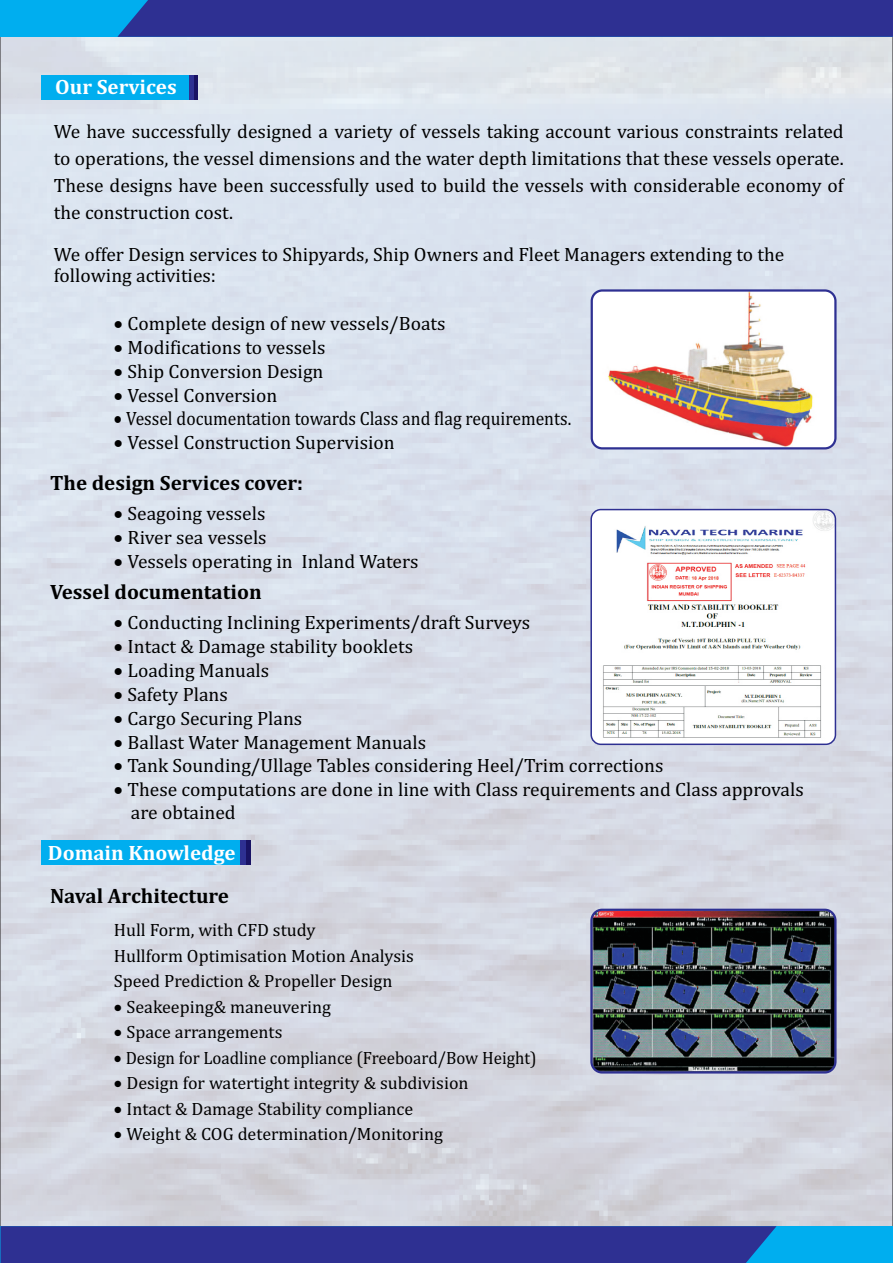
<style>
.page{position:relative;width:893px;height:1263px;background:#fff}
.page>*{position:absolute;margin:0;border:0;box-sizing:border-box;transform-origin:0 0}
.t1{font:700 21px "Cambria";color:#000}
.t2{font:700 21px "Cambria";color:#fff}
.t3{font:19.5px/27px "Cambria";color:#000}
.t4{font:19.5px/24px "Cambria";color:#000;scale:.9 1}
.t5{font:19.5px "Symbol";color:#000}
.t6{font:19.5px "Symbol";color:#000;scale:.9 1}
.t7{font:18px/25.5px "Cambria";color:#000}
.t8{font:18px "Cambria";color:#000;scale:.94 1}
</style>
<div class="page">
<img style="left:2px;top:37px;width:889px;height:1189px">
<div style="left:41px;top:75px;width:149px;height:24px;background:#00aeef"></div>
<div style="left:190px;top:75px;width:5px;height:24px;background:#2e3092"></div>
<hr style="left:195px;top:75px;width:3px;height:24px;background:#191364">
<div style="left:0;top:0;width:893px;height:37px;background:#00aeef"></div>
<div style="left:117px;top:0;width:776px;height:37px;background:#2e3092"></div>
<div style="left:0;top:1226px;width:893px;height:37px;background:#00aeef"></div>
<div style="left:0;top:1226px;width:776px;height:37px;background:#2e3092"></div>
<div style="left:41px;top:840px;width:199px;height:25px;background:#00aeef"></div>
<div style="left:240px;top:840px;width:7px;height:25px;background:#2e3092"></div>
<hr style="left:247px;top:840px;width:4px;height:25px;background:#191364">
<div style="left:592px;top:290px;width:243px;height:158px;background:#fff;border-radius:11px"></div>
<img style="left:598px;top:292px;width:232px;height:154px">
<div style="left:591px;top:289px;width:245px;height:160px;border:2px solid #2e3092;border-radius:11px"></div>
<img style="left:591px;top:910px;width:244px;height:162px;border-radius:11px">
<div style="left:590px;top:909px;width:246px;height:164px;border:2px solid #2e3092;border-radius:11px"></div>
<img style="left:591px;top:510px;width:244px;height:234px;border-radius:10px">
<div style="left:590px;top:509px;width:246px;height:236px;border:1px solid #2e3092;border-radius:10px"></div>
<svg style="left:115px;top:321px;width:7px;height:31px"></svg>
<svg style="left:115px;top:511px;width:7px;height:31px"></svg>
<svg style="left:115px;top:620px;width:7px;height:31px"></svg>
<p class="t2" style="left:55px;top:78px;width:123px">Our Services</p>
<p class="t3" style="left:54px;top:119px;width:791px;text-align:justify">We have successfully designed a variety of vessels taking account various constraints related to operations, the vessel dimensions and the water depth limitations that these vessels operate.<br>These designs have been successfully used to build the vessels with considerable economy of the construction cost.</p>
<p class="t3" style="left:54px;top:245px;width:732px;line-height:21.3px">We offer Design services to Shipyards, Ship Owners and Fleet Managers extending to the following activities:</p>
<p class="t3" style="left:128px;top:311px;width:319px">Complete design of new vessels/Boats</p>
<p class="t5" style="left:114px;top:364px;width:55px">•</p>
<p class="t3" style="left:128px;top:335px;width:199px">Modifications to vessels</p>
<p class="t3" style="left:128px;top:359px;width:197px">Ship Conversion Design</p>
<p class="t3" style="left:128px;top:383px;width:151px">Vessel Conversion</p>
<p class="t5" style="left:114px;top:388px;width:55px">•</p>
<p class="t4" style="left:126px;top:408px;width:496px">Vessel documentation towards Class and flag requirements.<br>Vessel Construction Supervision</p>
<p class="t1" style="left:50px;top:473px;width:255px">The design Services cover:</p>
<p class="t3" style="left:128px;top:501px;width:139px">Seagoing vessels</p>
<p class="t5" style="left:114px;top:554px;width:55px">•</p>
<p class="t6" style="left:114px;top:412px;width:55px">•</p>
<p class="t5" style="left:114px;top:436px;width:55px">•</p>
<p class="t3" style="left:128px;top:526px;width:292px;line-height:24px">River sea vessels<br>Vessels operating in Inland Waters</p>
<p class="t1" style="left:50px;top:582px;width:213px">Vessel documentation</p>
<p class="t3" style="left:128px;top:610px;width:404px">Conducting Inclining Experiments/draft Surveys</p>
<p class="t5" style="left:114px;top:663px;width:55px">•</p>
<p class="t3" style="left:128px;top:634px;width:287px">Intact &amp; Damage stability booklets</p>
<p class="t3" style="left:128px;top:658px;width:143px">Loading Manuals</p>
<p class="t3" style="left:128px;top:682px;width:102px">Safety Plans</p>
<p class="t5" style="left:114px;top:687px;width:55px">•</p>
<p class="t3" style="left:128px;top:706px;width:176px">Cargo Securing Plans</p>
<p class="t5" style="left:114px;top:711px;width:55px">•</p>
<p class="t3" style="left:128px;top:730px;width:300px">Ballast Water Management Manuals</p>
<p class="t5" style="left:114px;top:735px;width:55px">•</p>
<p class="t3" style="left:128px;top:755px;width:678px;line-height:23.4px">Tank Sounding/Ullage Tables considering Heel/Trim corrections<br>These computations are done in line with Class requirements and Class approvals are obtained</p>
<p class="t2" style="left:48px;top:843px;width:189px">Domain Knowledge</p>
<p class="t1" style="left:50px;top:887px;width:181px">Naval Architecture</p>
<p class="t7" style="left:114px;top:919px;width:302px">Hull Form, with CFD study<br>Hullform Optimisation Motion Analysis<br>Speed Prediction &amp; Propeller Design</p>
<p class="t7" style="left:114px;top:995px;width:219px">•Seakeeping&amp; maneuvering</p>
<p class="t7" style="left:114px;top:1021px;width:170px">•Space arrangements</p>
<p class="t8" style="left:114px;top:1050px;width:451px">•Design for Loadline compliance (Freeboard/Bow Height)</p>
<p class="t7" style="left:114px;top:1072px;width:356px">•Design for watertight integrity &amp; subdivision</p>
<p class="t7" style="left:114px;top:1097px;width:301px">•Intact &amp; Damage Stability compliance</p>
<p class="t7" style="left:114px;top:1123px;width:331px">•Weight &amp; COG determination/Monitoring</p>
<p class="t5" style="left:114px;top:759px;width:55px">•</p>
<p class="t5" style="left:114px;top:783px;width:55px">•</p>
</div>
